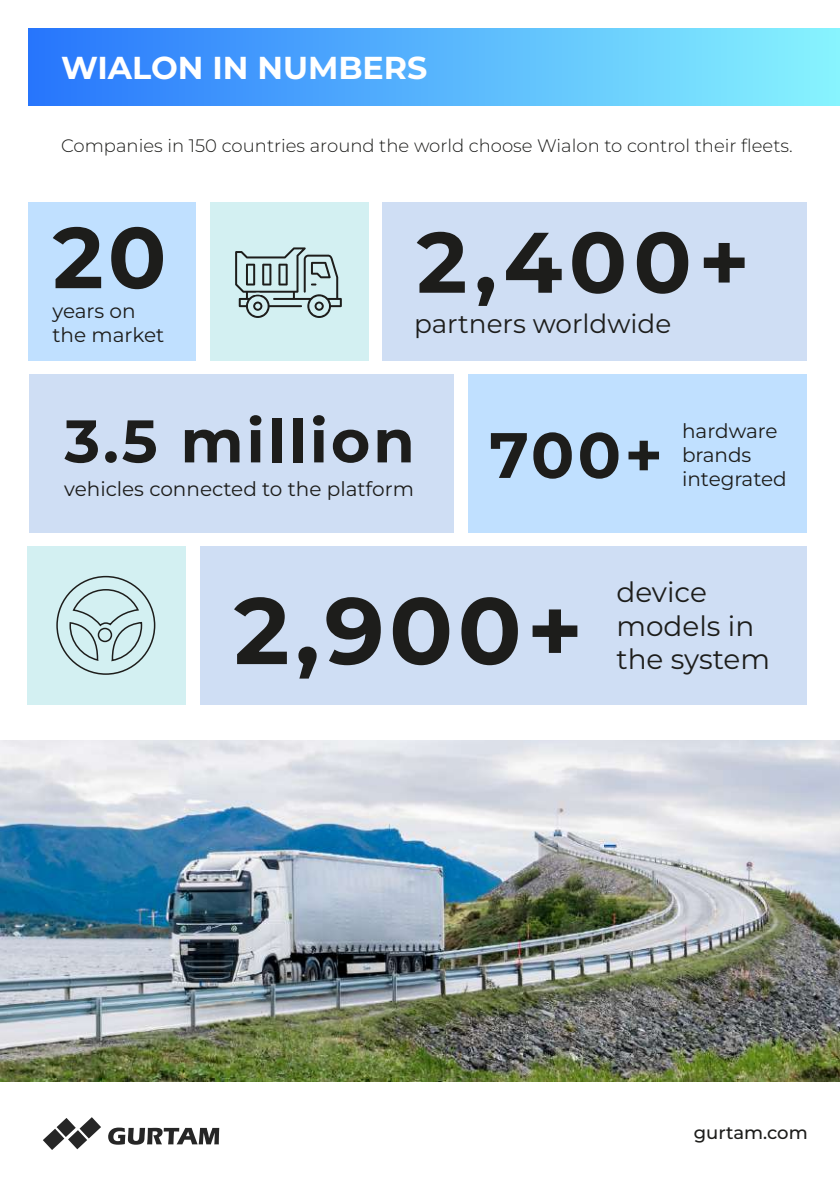
<style>
.page{position:relative;width:840px;height:1191px;background:#fff}
.page>*{position:absolute;margin:0;border:0;box-sizing:border-box;transform-origin:0 0}
.t1{font:700 94px "Montserrat";color:#1d1d1b}
.t2{font:700 86.2px "Montserrat";color:#1d1d1b}
.t3{font:700 85.6px "Montserrat";color:#1d1d1b}
.t4{font:700 64px "Montserrat";color:#1d1d1b}
.t5{font:700 60px "Montserrat";letter-spacing:.05em;color:#1d1d1b}
.t6{font:700 31.6px "Montserrat";color:#fff}
.t7{font:27.8px/33.4px "Montserrat";color:#1d1d1b}
.t8{font:26.2px "Montserrat";color:#1d1d1b}
.t9{font:20px/24px "Montserrat";color:#1d1d1b}
.t10{font:300 18px "Montserrat";color:#1d1d1b}
.t11{font:500 18px "Montserrat";color:#1d1d1b}
</style>
<div class="page">
<div style="left:29px;top:202px;width:167px;height:158px;background:#c0e0ff"></div>
<div style="left:29px;top:28px;width:810px;height:78px;background:linear-gradient(to right,#2775fc,#88f4fe)"></div>
<div style="left:382px;top:202px;width:424px;height:158px;background:#cfdef4"></div>
<div style="left:210px;top:202px;width:158px;height:158px;background:#d3f0f2"></div>
<div style="left:29px;top:374px;width:424px;height:158px;background:#cfdef4"></div>
<div style="left:27px;top:547px;width:158px;height:158px;background:#d3f0f2"></div>
<div style="left:467px;top:374px;width:339px;height:158px;background:#c0e0ff"></div>
<div style="left:200px;top:547px;width:606px;height:158px;background:#cfdef4"></div>
<img style="left:0;top:740px;width:839px;height:341px">
<svg style="left:108px;top:1127px;width:111px;height:17px"></svg>
<svg style="left:43px;top:1117px;width:58px;height:33px"></svg>
<svg style="left:56px;top:575px;width:100px;height:100px"></svg>
<div style="left:98px;top:627px;width:14px;height:15px;border:2px solid #1d1d1b;border-radius:50%"></div>
<svg style="left:235px;top:247px;width:107px;height:71px"></svg>
<h3 class="t6" style="left:61px;top:47px;width:367px">WIALON IN NUMBERS</h3>
<p class="t10" style="left:61px;top:134px;width:732px">Companies in 150 countries around the world choose Wialon to control their fleets.</p>
<h2 class="t2" style="left:53px;top:200px;width:115px">20</h2>
<p class="t9" style="left:52px;top:298px;width:113px">years on the market</p>
<h3 class="t3" style="left:416px;top:205px;width:334px">2,400+</h3>
<h3 class="t8" style="left:414px;top:306px;width:258px">partners worldwide</h3>
<h3 class="t5" style="left:64px;top:401px;width:351px">3.5 million</h3>
<p class="t9" style="left:64px;top:477px;width:351px">vehicles connected to the platform</p>
<h3 class="t4" style="left:489px;top:412px;width:175px">700+</h3>
<p class="t9" style="left:681px;top:418px;width:106px">hardware brands integrated</p>
<h1 class="t1" style="left:234px;top:568px;width:350px">2,900+</h1>
<h3 class="t7" style="left:616px;top:575px;width:155px">device models in the system</h3>
<p class="t11" style="left:693px;top:1120px;width:115px">gurtam.com</p>
</div>
